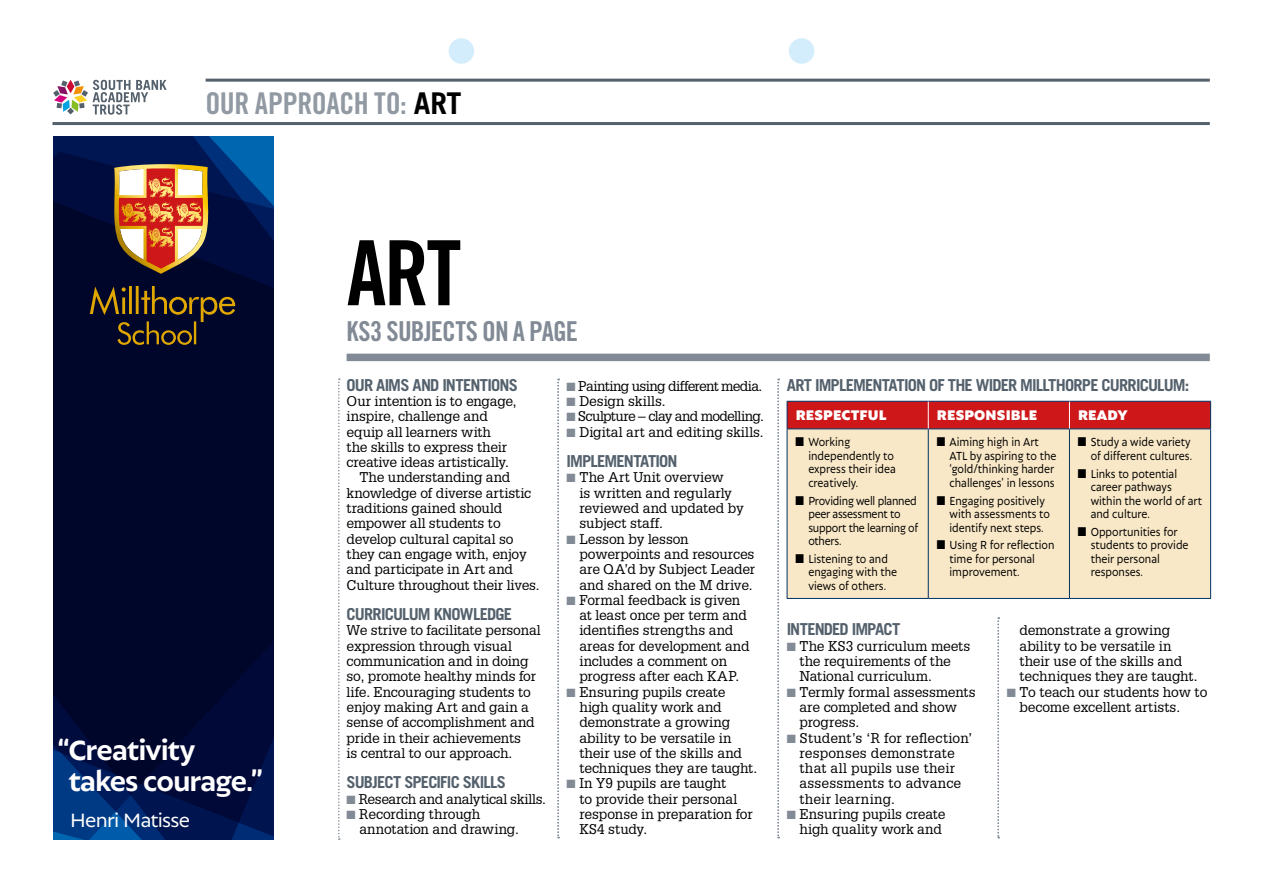
<style>
.page{position:relative;width:1263px;height:893px;background:#fff}
.page>*{position:absolute;margin:0;border:0;box-sizing:border-box;transform-origin:0 0}
.t1{font:90px "Trade Gothic LT Std Bd Cn 20";color:#000}
.t2{font:700 30px/31.5px "Autor";letter-spacing:-.035em;color:#fff}
.t3{font:30px "Trade Gothic LT Std Bd Cn 20";letter-spacing:-.01em;color:#9199a3}
.t4{font:27.45px "Trade Gothic LT Std Bd Cn 20";letter-spacing:-.025em;color:#818a95}
.t5{font:21px "Autor";letter-spacing:-.035em;color:#fff}
.t6{font:700 16.5px "Trade Gothic LT Std";letter-spacing:-.05em;color:#54616c}
.t7{font:900 15px "Autor";letter-spacing:.01em;color:#fff}
.t8{font:13.8px/15.3px "Glypha LT Std";letter-spacing:-.01em;color:#000}
.t9{font:13.8px/15.3px "Glypha LT Std";letter-spacing:.015em;color:#000}
.t10{font:13.8px "Glypha LT Std";letter-spacing:-.045em;color:#000}
.t11{font:13.8px "Glypha LT Std";letter-spacing:-.04em;color:#000}
.t12{font:12.75px/13.5px "Autor";color:#000;scale:.88 1}
.t13{font:12.75px/13.5px "Autor";letter-spacing:-.02em;color:#000;scale:.88 1}
.s1{font-family:"Trade Gothic LT Std";font-weight:700;color:#000}
.s2{color:#818a95}
</style>
<div class="page">
<svg style="left:53px;top:80px;width:114px;height:35px"></svg>
<div style="left:449px;top:38px;width:25px;height:26px;background:#d4edfc;border-radius:50%"></div>
<div style="left:789px;top:38px;width:25px;height:26px;background:#d4edfc;border-radius:50%"></div>
<svg style="left:53px;top:136px;width:220px;height:704px;background:#000b36"></svg>
<hr style="left:206px;top:79px;width:1004px;height:3px;background:#54616c">
<hr style="left:53px;top:122px;width:1157px;height:3px;background:#54616c">
<svg style="left:111px;top:164px;width:101px;height:110px"></svg>
<svg style="left:90px;top:286px;width:145px;height:59px;background:#2c2521"></svg>
<svg style="left:557px;top:379px;width:2px;height:459px"></svg>
<svg style="left:777px;top:379px;width:2px;height:459px"></svg>
<svg style="left:997px;top:617px;width:2px;height:221px"></svg>
<div style="left:347px;top:354px;width:863px;height:7px;background:#818a95"></div>
<svg style="left:338px;top:378px;width:2px;height:462px"></svg>
<div style="left:788px;top:429px;width:422px;height:169px;background:#f9e8c7"></div>
<hr style="left:787px;top:429px;width:1px;height:169px;background:#003063">
<hr style="left:928px;top:429px;width:1px;height:169px;background:#003063">
<hr style="left:1069px;top:429px;width:1px;height:169px;background:#003063">
<hr style="left:1210px;top:429px;width:1px;height:169px;background:#003063">
<hr style="left:787px;top:598px;width:141px;height:1px;background:#003063">
<hr style="left:928px;top:598px;width:141px;height:1px;background:#003063">
<hr style="left:1069px;top:598px;width:142px;height:1px;background:#003063">
<svg style="left:787px;top:401px;width:424px;height:28px;background:#c21a1f"></svg>
<h2 class="t3" style="left:206px;top:85px;width:258px">OUR APPROACH TO: <span class="s1">ART</span></h2>
<h2 class="t2" style="left:68px;top:733px;width:196px;text-indent:-11px">“Creativity takes courage.”</h2>
<h3 class="t5" style="left:70px;top:807px;width:121px">Henri Matisse</h3>
<h1 class="t1" style="left:347px;top:218px;width:116px">ART</h1>
<h3 class="t4" style="left:347px;top:314px;width:233px">KS3 SUBJECTS ON A PAGE</h3>
<p class="t6" style="left:347px;top:375px;width:173px">OUR AIMS AND INTENTIONS</p>
<p class="t8" style="left:347px;top:393px;width:172px">Our intention is to engage,</p>
<p class="t8" style="left:347px;top:408px;width:143px">inspire, challenge and</p>
<p class="t8" style="left:347px;top:424px;width:146px">equip all learners with</p>
<p class="t8" style="left:347px;top:439px;width:162px">the skills to express their</p>
<p class="t8" style="left:347px;top:454px;width:164px">creative ideas artistically.</p>
<p class="t8" style="left:359px;top:470px;width:152px">The understanding and</p>
<p class="t8" style="left:347px;top:485px;width:186px">knowledge of diverse artistic</p>
<p class="t8" style="left:347px;top:500px;width:157px">traditions gained should</p>
<p class="t8" style="left:347px;top:515px;width:156px">empower all students to</p>
<p class="t8" style="left:347px;top:531px;width:168px">develop cultural capital so</p>
<p class="t8" style="left:347px;top:546px;width:182px">they can engage with, enjoy</p>
<p class="t8" style="left:347px;top:561px;width:168px">and participate in Art and</p>
<p class="t8" style="left:347px;top:577px;width:195px">Culture throughout their lives.</p>
<p class="t6" style="left:347px;top:604px;width:167px">CURRICULUM KNOWLEDGE</p>
<p class="t8" style="left:347px;top:623px;width:196px">We strive to facilitate personal expression through visual communication and in doing so, promote healthy minds for life. Encouraging students to enjoy making Art and gain a sense of accomplishment and pride in their achievements<br>is central to our approach.</p>
<p class="t6" style="left:347px;top:772px;width:161px">SUBJECT SPECIFIC SKILLS</p>
<p class="t8" style="left:347px;top:791px;width:201px"><span class="s2">■</span> Research and analytical skills.</p>
<p class="t8" style="left:359px;top:806px;width:161px;text-indent:-13px"><span class="s2">■</span> Recording through annotation and drawing.</p>
<p class="t10" style="left:567px;top:377px;width:197px"><span class="s2">■</span> Painting using different media.</p>
<p class="t8" style="left:567px;top:393px;width:101px"><span class="s2">■</span> Design skills.</p>
<p class="t11" style="left:567px;top:408px;width:199px"><span class="s2">■</span> Sculpture – clay and modelling.</p>
<p class="t8" style="left:567px;top:424px;width:199px"><span class="s2">■</span> Digital art and editing skills.</p>
<p class="t6" style="left:567px;top:451px;width:113px">IMPLEMENTATION</p>
<p class="t8" style="left:579px;top:470px;width:166px;text-indent:-13px"><span class="s2">■</span> The Art Unit overview<br>is written and regularly reviewed and updated by subject staff.</p>
<p class="t8" style="left:579px;top:531px;width:177px;text-indent:-13px"><span class="s2">■</span> Lesson by lesson powerpoints and resources are QA’d by Subject Leader and shared on the M drive.</p>
<p class="t8" style="left:579px;top:592px;width:172px;text-indent:-13px"><span class="s2">■</span> Formal feedback is given at least once per term and identifies strengths and areas for development and includes a comment on progress after each KAP.</p>
<p class="t8" style="left:579px;top:684px;width:179px;text-indent:-13px"><span class="s2">■</span> Ensuring pupils create high quality work and demonstrate a growing ability to be versatile in their use of the skills and techniques they are taught.</p>
<p class="t8" style="left:579px;top:776px;width:175px;text-indent:-13px"><span class="s2">■</span> In Y9 pupils are taught<br>to provide their personal response in preparation for<br>KS4 study.</p>
<p class="t6" style="left:787px;top:375px;width:404px">ART IMPLEMENTATION OF THE WIDER MILLTHORPE CURRICULUM:</p>
<p class="t7" style="left:796px;top:406px;width:92px">RESPECTFUL</p>
<p class="t7" style="left:937px;top:406px;width:102px">RESPONSIBLE</p>
<p class="t7" style="left:1078px;top:406px;width:51px">READY</p>
<p class="t12" style="left:808px;top:435px;width:101px;text-indent:-13px">■ Working independently to express their idea creatively.</p>
<p class="t13" style="left:808px;top:493px;width:126px;text-indent:-13px">■ Providing well planned peer assessment to support the learning of others.</p>
<p class="t12" style="left:808px;top:551px;width:103px;text-indent:-13px">■ Listening to and engaging with the views of others.</p>
<p class="t12" style="left:949px;top:435px;width:123px;text-indent:-13px">■ Aiming high in Art<br>ATL by aspiring to the ‘gold/thinking harder challenges’ in lessons</p>
<p class="t12" style="left:949px;top:493px;width:116px;text-indent:-13px">■ Engaging positively with assessments to identify next steps.</p>
<p class="t12" style="left:949px;top:538px;width:121px;text-indent:-13px">■ Using R for reflection time for personal improvement.</p>
<p class="t12" style="left:1078px;top:435px;width:131px;text-align:right">■ Study a wide variety of different cultures.</p>
<p class="t12" style="left:1091px;top:466px;width:128px;text-indent:-13px">■ Links to potential career pathways within the world of art and culture.</p>
<p class="t12" style="left:1091px;top:525px;width:113px;text-indent:-13px">■ Opportunities for students to provide their personal responses.</p>
<p class="t6" style="left:787px;top:619px;width:115px">INTENDED IMPACT</p>
<p class="t8" style="left:799px;top:638px;width:172px;text-indent:-13px"><span class="s2">■</span> The KS3 curriculum meets the requirements of the<br>National curriculum.</p>
<p class="t8" style="left:799px;top:684px;width:178px;text-indent:-13px"><span class="s2">■</span> Termly formal assessments are completed and show progress.</p>
<p class="t9" style="left:799px;top:730px;width:174px;text-indent:-13px"><span class="s2">■</span> Student’s ‘R for reflection’ responses demonstrate that all pupils use their assessments to advance their learning.</p>
<p class="t8" style="left:787px;top:806px;width:160px;text-align:right"><span class="s2">■</span> Ensuring pupils create high quality work and</p>
<p class="t8" style="left:1019px;top:623px;width:179px">demonstrate a growing ability to be versatile in their use of the skills and techniques they are taught.</p>
<p class="t8" style="left:1019px;top:684px;width:189px;text-indent:-13px"><span class="s2">■</span> To teach our students how to become excellent artists.</p>
</div>
